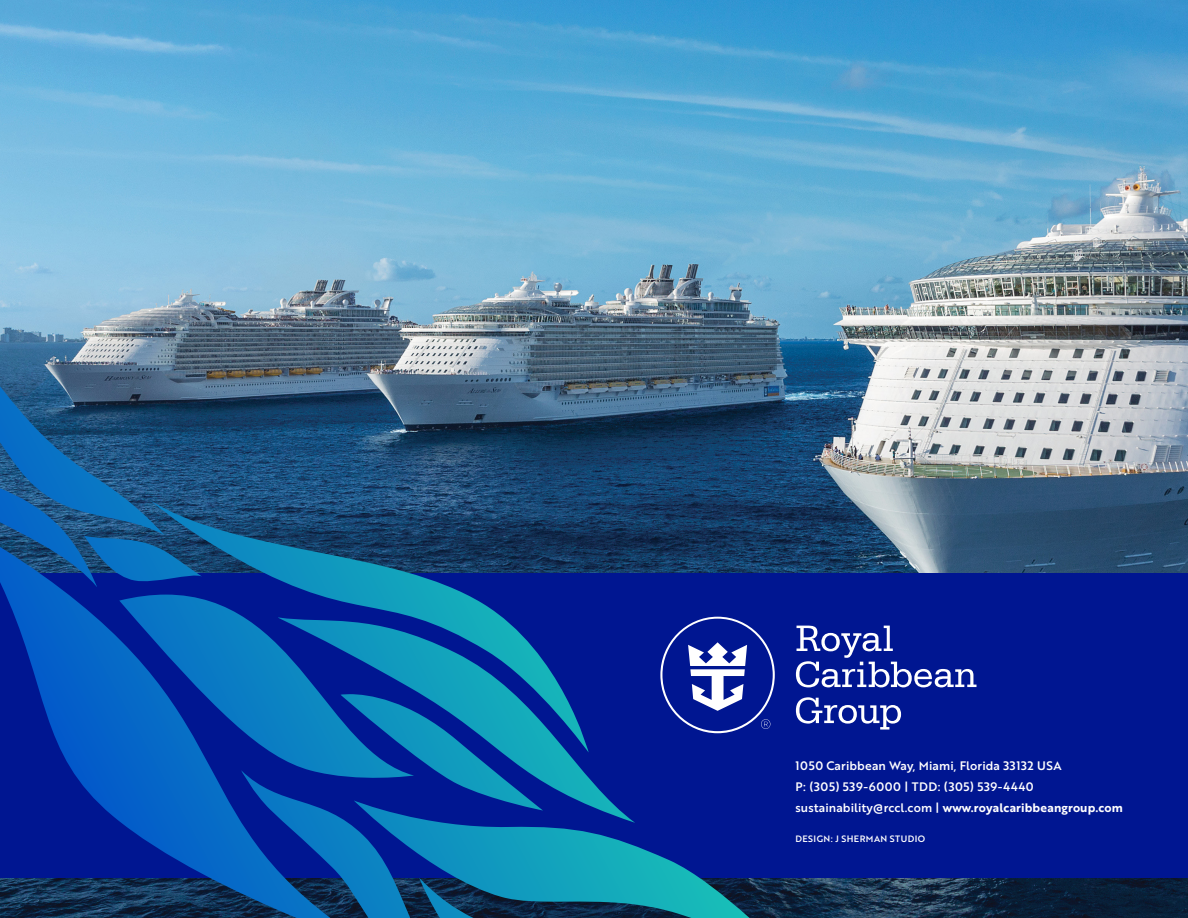
<style>
.page{position:relative;width:1188px;height:918px;background:#fff}
.page>*{position:absolute;margin:0;border:0;box-sizing:border-box;transform-origin:0 0}
.Page_Number_Left_Aligned{font:12px/21px "Brother 1816 Medium";letter-spacing:.05em;color:#fff}
.Page_Number_Left_Aligned-2{font:12px "Brother 1816 Medium";letter-spacing:.01em;color:#fff}
.Design_credit{font:9px "Brother 1816 Medium";letter-spacing:.05em;color:#fff}
.s1{font-family:"Brother 1816 Bold"}
</style>
<div class="page">
<img style="left:0;top:0;width:1188px;height:918px">
<div style="left:0;top:573px;width:1188px;height:305px;background:#001691"></div>
<svg style="left:0;top:386px;width:750px;height:532px"></svg>
<svg style="left:796px;top:697px;width:105px;height:33px"></svg>
<svg style="left:796px;top:626px;width:180px;height:61px"></svg>
<svg style="left:660px;top:617px;width:115px;height:116px"></svg>
<p class="Page_Number_Left_Aligned-2" style="left:795px;top:757px;width:268px">1050 Caribbean Way, Miami, Florida 33132 USA</p>
<p class="Page_Number_Left_Aligned" style="left:795px;top:776px;width:329px">P: (305) 539-6000 | TDD: (305) 539-4440 sustainability@rccl.com | <span class="s1">www.royalcaribbeangroup.com</span></p>
<p class="Design_credit" style="left:795px;top:832px;width:131px">DESIGN: J SHERMAN STUDIO</p>
</div>
